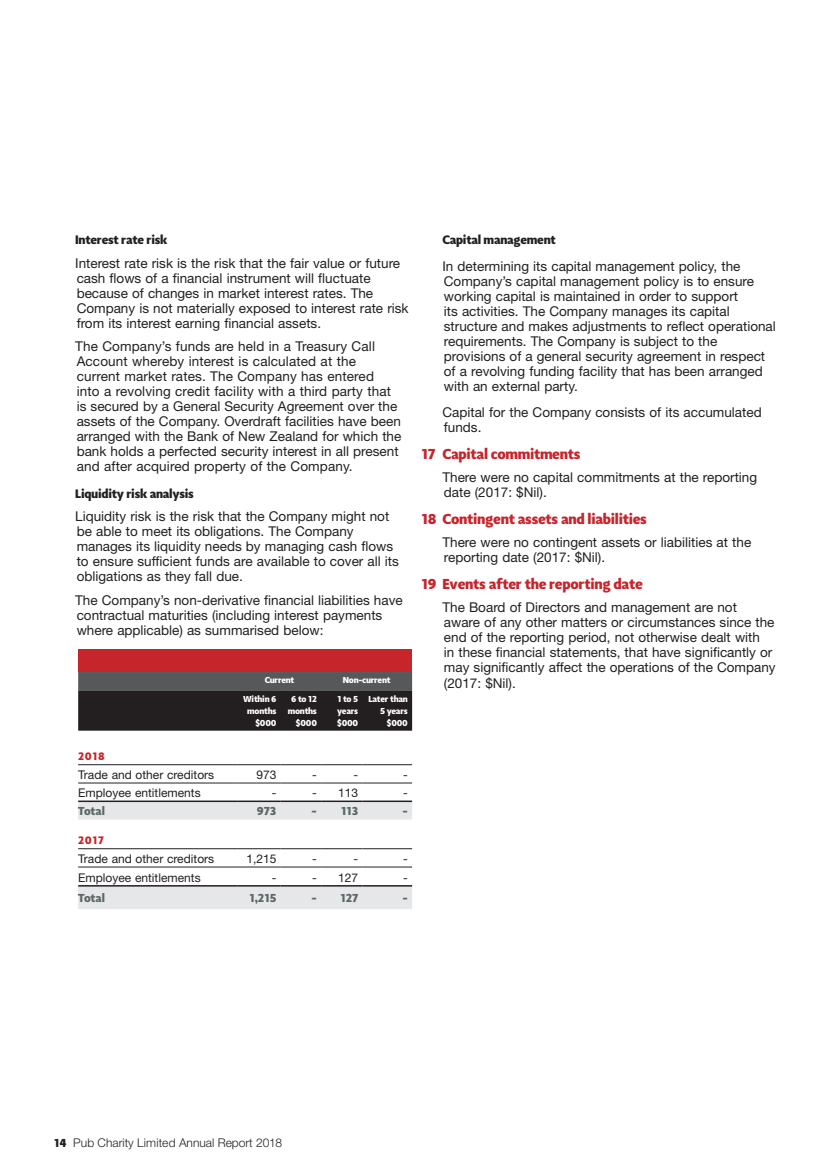
<style>
.page{position:relative;width:830px;height:1170px;background:#fff}
.page>*{position:absolute;margin:0;border:0;box-sizing:border-box;transform-origin:0 0}
._2__Body_in_financia{font:900 15px "Adagio Sans";letter-spacing:-.02em;color:#c6252c}
._2__Body_in_financia-2{font:13.5px/15px "Helvetica Neue";color:#231f20}
._2__Body_in_financia-3{font:900 12.75px "Adagio Sans";letter-spacing:-.02em;color:#231f20}
._4_4_Table_BODY_8pt{font:12px "Helvetica Neue";color:#231f20}
.t1{font:300 12px "Helvetica Neue";color:#231f20}
._4_3_Table_75_bold_o{font:900 12px "Adagio Sans";letter-spacing:-.01em;color:#5c6867}
._4_5_Table_head_6pt{font:12px "Helvetica Neue";color:#231f20}
.CAPS_heading__20pt{font:900 11.25px "Adagio Sans";letter-spacing:.05em;color:#c6252c}
._4_5_Table_head_6pt-2{font:900 9px/12px "Adagio Sans";letter-spacing:-.025em;color:#fff;text-align:right}
.s1{font-family:"Adagio Sans";font-weight:900}
</style>
<div class="page">
<div style="left:78px;top:649px;width:334px;height:23px;background:#c6252c"></div>
<svg style="left:78px;top:672px;width:334px;height:58px;background:#343233"></svg>
<svg style="left:78px;top:802px;width:334px;height:107px"></svg>
<hr style="left:78px;top:764px;width:160px;height:1px;background:#231f20">
<hr style="left:238px;top:764px;width:42px;height:1px;background:#231f20">
<hr style="left:280px;top:764px;width:41px;height:1px;background:#231f20">
<hr style="left:321px;top:764px;width:41px;height:1px;background:#231f20">
<hr style="left:362px;top:764px;width:50px;height:1px;background:#231f20">
<hr style="left:78px;top:782px;width:160px;height:1px;background:#231f20">
<hr style="left:238px;top:782px;width:42px;height:1px;background:#231f20">
<hr style="left:280px;top:782px;width:41px;height:1px;background:#231f20">
<hr style="left:321px;top:782px;width:41px;height:1px;background:#231f20">
<hr style="left:362px;top:782px;width:50px;height:1px;background:#231f20">
<hr style="left:78px;top:848px;width:160px;height:1px;background:#231f20">
<hr style="left:238px;top:848px;width:42px;height:1px;background:#231f20">
<hr style="left:280px;top:848px;width:41px;height:1px;background:#231f20">
<hr style="left:321px;top:848px;width:41px;height:1px;background:#231f20">
<hr style="left:362px;top:848px;width:50px;height:1px;background:#231f20">
<hr style="left:78px;top:866px;width:160px;height:1px;background:#231f20">
<hr style="left:238px;top:866px;width:42px;height:1px;background:#231f20">
<hr style="left:280px;top:866px;width:41px;height:1px;background:#231f20">
<hr style="left:321px;top:866px;width:41px;height:1px;background:#231f20">
<hr style="left:362px;top:866px;width:50px;height:1px;background:#231f20">
<hr style="left:238px;top:800px;width:42px;height:2px;background:#231f20">
<hr style="left:280px;top:800px;width:41px;height:2px;background:#231f20">
<hr style="left:321px;top:800px;width:41px;height:2px;background:#231f20">
<hr style="left:362px;top:800px;width:50px;height:2px;background:#231f20">
<hr style="left:238px;top:885px;width:42px;height:1px;background:#231f20">
<hr style="left:280px;top:885px;width:41px;height:1px;background:#231f20">
<hr style="left:321px;top:885px;width:41px;height:1px;background:#231f20">
<hr style="left:362px;top:885px;width:50px;height:1px;background:#231f20">
<hr style="left:78px;top:800px;width:160px;height:2px;background:#231f20">
<hr style="left:78px;top:885px;width:160px;height:1px;background:#231f20">
<p class="_2__Body_in_financia-3" style="left:75px;top:231px;width:94px">Interest rate risk</p>
<p class="_2__Body_in_financia-2" style="left:75px;top:255px;width:335px">Interest rate risk is the risk that the fair value or future cash flows of a financial instrument will fluctuate because of changes in market interest rates. The Company is not materially exposed to interest rate risk from its interest earning financial assets.</p>
<p class="_2__Body_in_financia-2" style="left:75px;top:339px;width:327px">The Company’s funds are held in a Treasury Call Account whereby interest is calculated at the<br>current market rates. The Company has entered<br>into a revolving credit facility with a third party that is secured by a General Security Agreement over the assets of the Company. Overdraft facilities have been arranged with the Bank of New Zealand for which the bank holds a perfected security interest in all present and after acquired property of the Company.</p>
<p class="_2__Body_in_financia-3" style="left:75px;top:485px;width:120px">Liquidity risk analysis</p>
<p class="_2__Body_in_financia-2" style="left:75px;top:509px;width:325px">Liquidity risk is the risk that the Company might not be able to meet its obligations. The Company manages its liquidity needs by managing cash flows to ensure sufficient funds are available to cover all its obligations as they fall due.</p>
<p class="_2__Body_in_financia-2" style="left:75px;top:592px;width:329px">The Company’s non-derivative financial liabilities have contractual maturities (including interest payments where applicable) as summarised below:</p>
<p class="_4_5_Table_head_6pt-2" style="left:264px;top:674px;width:31px">Current</p>
<p class="_4_5_Table_head_6pt-2" style="left:342px;top:674px;width:49px">Non-current</p>
<p class="_4_5_Table_head_6pt-2" style="left:243px;top:693px;width:35px">Within 6 months $000</p>
<p class="_4_5_Table_head_6pt-2" style="left:287px;top:693px;width:31px">6 to 12 months $000</p>
<p class="_4_5_Table_head_6pt-2" style="left:337px;top:693px;width:23px;text-align:justify">1 to 5 years $000</p>
<p class="_4_5_Table_head_6pt-2" style="left:368px;top:693px;width:41px">Later than<br>5 years $000</p>
<p class="CAPS_heading__20pt" style="left:78px;top:749px;width:28px">2018</p>
<p class="_4_4_Table_BODY_8pt" style="left:78px;top:767px;width:137px">Trade and other creditors</p>
<p class="_4_4_Table_BODY_8pt" style="left:256px;top:767px;width:22px">973</p>
<p class="_4_4_Table_BODY_8pt" style="left:312px;top:767px;width:6px">-</p>
<p class="_4_4_Table_BODY_8pt" style="left:353px;top:767px;width:6px">-</p>
<p class="_4_4_Table_BODY_8pt" style="left:403px;top:767px;width:6px">-</p>
<p class="_4_4_Table_BODY_8pt" style="left:78px;top:785px;width:124px">Employee entitlements</p>
<p class="_4_4_Table_BODY_8pt" style="left:271px;top:785px;width:6px">-</p>
<p class="_4_4_Table_BODY_8pt" style="left:312px;top:785px;width:6px">-</p>
<p class="_4_4_Table_BODY_8pt" style="left:338px;top:785px;width:22px">113</p>
<p class="_4_4_Table_BODY_8pt" style="left:403px;top:785px;width:6px">-</p>
<p class="_4_3_Table_75_bold_o" style="left:78px;top:803px;width:28px">Total</p>
<p class="_4_3_Table_75_bold_o" style="left:257px;top:803px;width:21px">973</p>
<p class="_4_3_Table_75_bold_o" style="left:311px;top:803px;width:7px">-</p>
<p class="_4_3_Table_75_bold_o" style="left:341px;top:803px;width:19px">113</p>
<p class="_4_3_Table_75_bold_o" style="left:402px;top:803px;width:7px">-</p>
<p class="CAPS_heading__20pt" style="left:78px;top:833px;width:27px">2017</p>
<p class="_4_4_Table_BODY_8pt" style="left:78px;top:851px;width:137px">Trade and other creditors</p>
<p class="_4_5_Table_head_6pt" style="left:246px;top:851px;width:32px">1,215</p>
<p class="_4_4_Table_BODY_8pt" style="left:312px;top:851px;width:6px">-</p>
<p class="_4_4_Table_BODY_8pt" style="left:353px;top:851px;width:6px">-</p>
<p class="_4_4_Table_BODY_8pt" style="left:403px;top:851px;width:6px">-</p>
<p class="_4_4_Table_BODY_8pt" style="left:78px;top:870px;width:124px">Employee entitlements</p>
<p class="_4_4_Table_BODY_8pt" style="left:271px;top:870px;width:6px">-</p>
<p class="_4_4_Table_BODY_8pt" style="left:312px;top:870px;width:6px">-</p>
<p class="_4_4_Table_BODY_8pt" style="left:338px;top:870px;width:22px">127</p>
<p class="_4_4_Table_BODY_8pt" style="left:403px;top:870px;width:6px">-</p>
<p class="_4_3_Table_75_bold_o" style="left:78px;top:890px;width:28px">Total</p>
<p class="_4_3_Table_75_bold_o" style="left:249px;top:890px;width:28px">1,215</p>
<p class="_4_3_Table_75_bold_o" style="left:311px;top:890px;width:7px">-</p>
<p class="_4_3_Table_75_bold_o" style="left:340px;top:890px;width:19px">127</p>
<p class="_4_3_Table_75_bold_o" style="left:402px;top:890px;width:7px">-</p>
<p class="_2__Body_in_financia-3" style="left:442px;top:231px;width:115px">Capital management</p>
<p class="_2__Body_in_financia-2" style="left:442px;top:258px;width:335px">In determining its capital management policy, the Company’s capital management policy is to ensure working capital is maintained in order to support<br>its activities. The Company manages its capital structure and makes adjustments to reflect operational requirements. The Company is subject to the provisions of a general security agreement in respect of a revolving funding facility that has been arranged with an external party.</p>
<p class="_2__Body_in_financia-2" style="left:442px;top:405px;width:320px">Capital for the Company consists of its accumulated funds.</p>
<p class="_2__Body_in_financia" style="left:421px;top:443px;width:160px">17 Capital commitments</p>
<p class="_2__Body_in_financia-2" style="left:442px;top:470px;width:316px">There were no capital commitments at the reporting date (2017: $Nil).</p>
<p class="_2__Body_in_financia" style="left:421px;top:508px;width:227px">18 Contingent assets and liabilities</p>
<p class="_2__Body_in_financia-2" style="left:442px;top:535px;width:310px">There were no contingent assets or liabilities at the reporting date (2017: $Nil).</p>
<p class="_2__Body_in_financia" style="left:421px;top:573px;width:223px">19 Events after the reporting date</p>
<p class="_2__Body_in_financia-2" style="left:442px;top:600px;width:334px">The Board of Directors and management are not aware of any other matters or circumstances since the end of the reporting period, not otherwise dealt with<br>in these financial statements, that have significantly or may significantly affect the operations of the Company (2017: $Nil).</p>
<p class="t1" style="left:54px;top:1134px;width:229px"><span class="s1">14</span> Pub Charity Limited Annual Report 2018</p>
</div>
